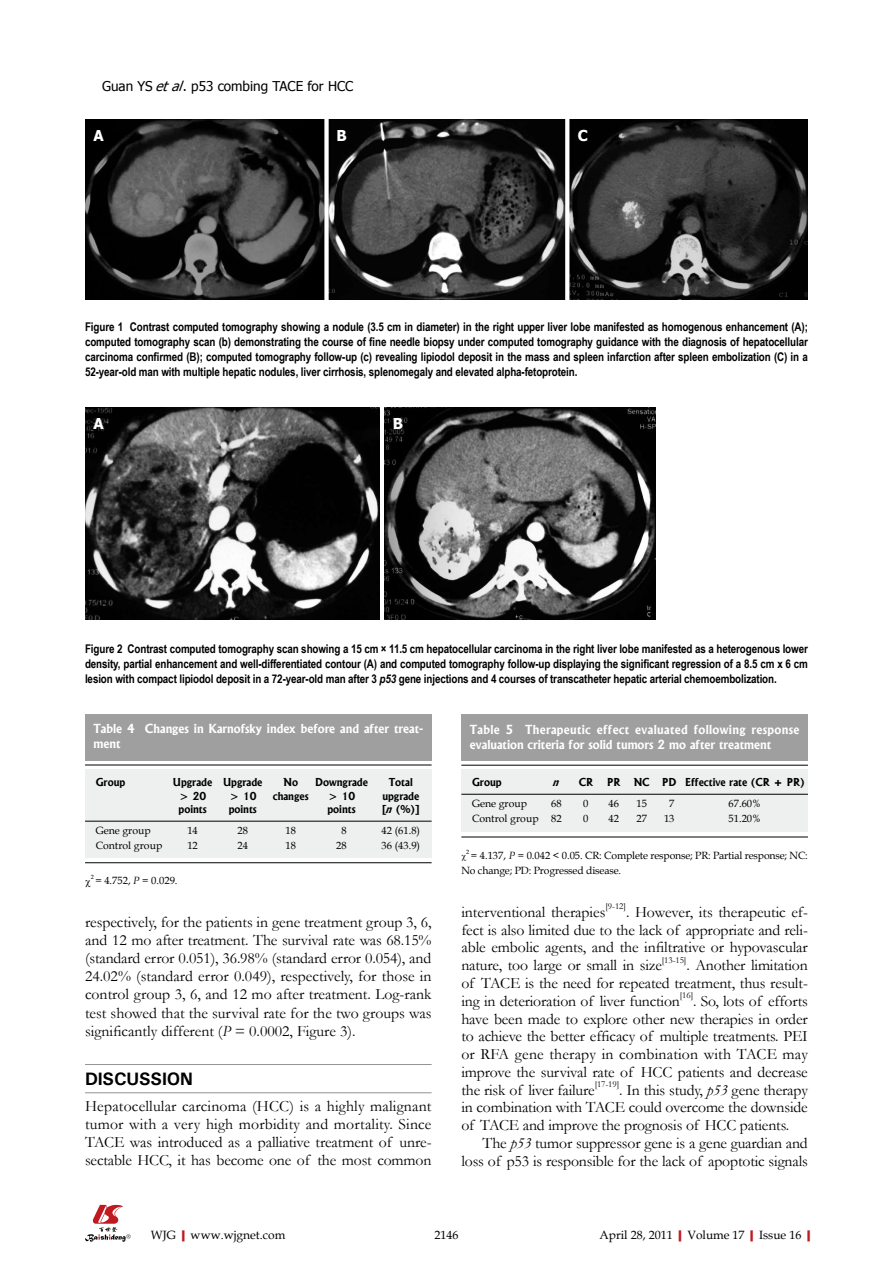
<style>
.page{position:relative;width:893px;height:1263px;background:#fff}
.page>*{position:absolute;margin:0;border:0;box-sizing:border-box;transform-origin:0 0}
.t1{font:700 18px "Univers";letter-spacing:-.01em;color:#000}
.t2{font:15.75px/17.7px "Garamond";letter-spacing:-.01em;color:#000;text-align:justify}
.t3{font:700 15px "Tahoma";color:#fff}
.t4{font:13.5px "Tahoma";color:#000}
.t5{font:700 12px/15px "Arial Narrow";letter-spacing:-.01em;color:#000;text-align:justify}
.t6{font:700 12px/15px "Albertus";letter-spacing:.03em;color:#fff}
.t7{font:700 12px/15px "Albertus";color:#fff}
.t8{font:12px "Book Antiqua";color:#000}
.t9{font:10.5px/15px "Book Antiqua";color:#000}
.t10{font:700 10.5px/13.5px "Albertus";color:#000;text-align:center}
.t11{font:italic 700 10.5px "Albertus";color:#000}
.t12{font:9.15px "Garamond";letter-spacing:-.01em;color:#000}
.t13{font:6.15px "Book Antiqua";color:#000}
.s1{font-style:italic}
.s2{font-weight:700;color:#c01920}
</style>
<div class="page">
<img style="left:384px;top:407px;width:271px;height:213px">
<img style="left:85px;top:407px;width:295px;height:213px">
<img style="left:85px;top:119px;width:723px;height:180px">
<svg style="left:85px;top:1205px;width:46px;height:37px"></svg>
<div style="left:85px;top:714px;width:347px;height:46px;background:#9f9fa0"></div>
<div style="left:85px;top:769px;width:347px;height:89px;background:#eeefef"></div>
<hr style="left:85px;top:764px;width:347px;height:1px;background:#000">
<hr style="left:85px;top:821px;width:347px;height:1px;background:#000">
<hr style="left:85px;top:862px;width:347px;height:1px;background:#000">
<div style="left:461px;top:714px;width:347px;height:46px;background:#9f9fa0"></div>
<div style="left:461px;top:769px;width:347px;height:63px;background:#eeefef"></div>
<hr style="left:461px;top:765px;width:347px;height:1px;background:#000">
<hr style="left:461px;top:794px;width:347px;height:1px;background:#000">
<hr style="left:461px;top:836px;width:347px;height:1px;background:#000">
<div style="left:324px;top:118px;width:5px;height:183px;background:#fff"></div>
<svg style="left:565px;top:119px;width:4px;height:181px"></svg>
<hr style="left:85px;top:1064px;width:347px;height:1px;background:#949495">
<hr style="left:85px;top:1092px;width:347px;height:1px;background:#949495">
<p class="t4" style="left:102px;top:77px;width:253px">Guan YS <span class="s1">etal</span>. p53 combing TACE for HCC</p>
<p class="t3" style="left:94px;top:125px;width:12px">A</p>
<p class="t3" style="left:336px;top:125px;width:12px">B</p>
<p class="t3" style="left:578px;top:125px;width:12px">C</p>
<p class="t5" style="left:85px;top:319px;width:724px">Figure 1 Contrast computed tomography showing a nodule (3.5 cm in diameter) in the right upper liver lobe manifested as homogenous enhancement (A); computed tomography scan (b) demonstrating the course of fine needle biopsy under computed tomography guidance with the diagnosis of hepatocellular carcinoma confirmed (B); computed tomography follow-up (c) revealing lipiodol deposit in the mass and spleen infarction after spleen embolization (C) in a 52-year-old man with multiple hepatic nodules, liver cirrhosis, splenomegaly and elevated alpha-fetoprotein.</p>
<p class="t3" style="left:94px;top:413px;width:12px">A</p>
<p class="t3" style="left:393px;top:413px;width:12px">B</p>
<p class="t5" style="left:85px;top:641px;width:724px">Figure 2 Contrast computed tomography scan showing a 15 cm × 11.5 cm hepatocellular carcinoma in the right liver lobe manifested as a heterogenous lower density, partial enhancement and well-differentiated contour (A) and computed tomography follow-up displaying the significant regression of a 8.5 cm x 6 cm lesion with compact lipiodol deposit in a 72-year-old man after 3 <span class="s1">p53</span> gene injections and 4 courses of transcatheter hepatic arterial chemoembolization.</p>
<p class="t7" style="left:94px;top:721px;width:331px">Table 4 Changes in Karnofsky index before and after treat&shy;ment</p>
<p class="t10" style="left:96px;top:776px;width:31px">Group</p>
<p class="t10" style="left:173px;top:776px;width:41px">Upgrade &gt; 20 points</p>
<p class="t10" style="left:223px;top:776px;width:41px">Upgrade &gt; 10 points</p>
<p class="t10" style="left:273px;top:776px;width:37px">No changes</p>
<p class="t10" style="left:315px;top:776px;width:54px">Downgrade &gt; 10 points</p>
<p class="t10" style="left:382px;top:776px;width:40px">Total upgrade [<span class="s1">n</span> (%)]</p>
<p class="t9" style="left:96px;top:823px;width:57px">Gene group</p>
<p class="t9" style="left:187px;top:823px;width:12px">14</p>
<p class="t9" style="left:238px;top:823px;width:12px">28</p>
<p class="t9" style="left:285px;top:823px;width:12px">18</p>
<p class="t9" style="left:342px;top:823px;width:7px">8</p>
<p class="t9" style="left:382px;top:823px;width:40px">42 (61.8)</p>
<p class="t9" style="left:96px;top:838px;width:68px">Control group</p>
<p class="t9" style="left:187px;top:838px;width:12px">12</p>
<p class="t9" style="left:238px;top:838px;width:12px">24</p>
<p class="t9" style="left:285px;top:838px;width:12px">18</p>
<p class="t9" style="left:336px;top:838px;width:12px">28</p>
<p class="t9" style="left:382px;top:838px;width:40px">36 (43.9)</p>
<p class="t13" style="left:91px;top:873px;width:5px">2</p>
<p class="t9" style="left:95px;top:873px;width:84px">= 4.752, <span class="s1">P</span> = 0.029.</p>
<p class="t2" style="left:85px;top:912px;width:348px;line-height:18.3px">respectively, for the patients in gene treatment group 3, 6, and 12 mo after treatment. The survival rate was 68.15% (standard error 0.051), 36.98% (standard error 0.054), and 24.02% (standard error 0.049), respectively, for those in control group 3, 6, and 12 mo after treatment. Log-rank test showed that the survival rate for the two groups was significantly different (<span class="s1">P</span> = 0.0002, Figure 3).</p>
<p class="t1" style="left:85px;top:1067px;width:110px">DISCUSSION</p>
<p class="t2" style="left:85px;top:1097px;width:348px;line-height:18.1px">Hepatocellular carcinoma (HCC) is a highly malignant tumor with a very high morbidity and mortality. Since TACE was introduced as a palliative treatment of unre&shy;sectable HCC, it has become one of the most common</p>
<p class="t6" style="left:470px;top:722px;width:331px">Table 5 Therapeutic effect evaluated following response evaluation criteria for solid tumors 2 mo after treatment</p>
<p class="t10" style="left:472px;top:776px;width:31px">Group</p>
<p class="t11" style="left:552px;top:776px;width:12px">n</p>
<p class="t10" style="left:579px;top:776px;width:16px">CR</p>
<p class="t10" style="left:607px;top:776px;width:15px">PR</p>
<p class="t10" style="left:634px;top:776px;width:172px">NC PD Effective rate (CR + PR)</p>
<p class="t9" style="left:472px;top:796px;width:57px">Gene group</p>
<p class="t9" style="left:551px;top:796px;width:12px">68</p>
<p class="t9" style="left:583px;top:796px;width:7px">0</p>
<p class="t9" style="left:609px;top:796px;width:12px">46</p>
<p class="t9" style="left:637px;top:796px;width:12px">15</p>
<p class="t9" style="left:669px;top:796px;width:7px">7</p>
<p class="t9" style="left:729px;top:796px;width:34px">67.60%</p>
<p class="t9" style="left:472px;top:811px;width:91px">Control group 82</p>
<p class="t9" style="left:583px;top:811px;width:7px">0</p>
<p class="t9" style="left:609px;top:811px;width:12px">42</p>
<p class="t9" style="left:637px;top:811px;width:12px">27</p>
<p class="t9" style="left:664px;top:811px;width:12px">13</p>
<p class="t9" style="left:729px;top:811px;width:34px">51.20%</p>
<p class="t13" style="left:466px;top:847px;width:5px">2</p>
<p class="t9" style="left:461px;top:847px;width:348px;text-indent:10px">= 4.137, <span class="s1">P</span> = 0.042 &lt; 0.05. CR: Complete response; PR: Partial response; NC:<br>No change; PD: Progressed disease.</p>
<p class="t2" style="left:461px;top:903px;width:146px">interventional therapies</p>
<p class="t12" style="left:605px;top:900px;width:22px">[9-12]</p>
<p class="t2" style="left:461px;top:903px;width:348px;text-indent:165px">. However, its therapeutic ef&shy;fect is also limited due to the lack of appropriate and reli&shy;able embolic agents, and the infiltrative or hypovascular nature, too large or small in size</p>
<p class="t12" style="left:662px;top:954px;width:26px">[13-15]</p>
<p class="t2" style="left:461px;top:956px;width:348px;text-indent:225px">. Another limitation of TACE is the need for repeated treatment, thus result&shy;ing in deterioration of liver function</p>
<p class="t12" style="left:680px;top:989px;width:15px">[16]</p>
<p class="t2" style="left:461px;top:991px;width:348px;text-indent:232px">. So, lots of efforts have been made to explore other new therapies in order to achieve the better efficacy of multiple treatments. PEI or RFA gene therapy in combination with TACE may improve the survival rate of HCC patients and decrease the risk of liver failure</p>
<p class="t12" style="left:595px;top:1078px;width:26px">[17-19]</p>
<p class="t2" style="left:461px;top:1080px;width:348px;text-indent:158px">. In this study, <span class="s1">p53</span> gene therapy in combination with TACE could overcome the downside of TACE and improve the prognosis of HCC patients.</p>
<p class="t2" style="left:461px;top:1134px;width:348px;text-align:right">The <span class="s1">p53</span> tumor suppressor gene is a gene guardian and loss of p53 is responsible for the lack of apoptotic signals</p>
<p class="t8" style="left:151px;top:1226px;width:136px">WJG<span class="s2">|</span>www.wjgnet.com</p>
<p class="t8" style="left:434px;top:1226px;width:25px">2146</p>
<p class="t8" style="left:599px;top:1226px;width:218px">April 28, 2011<span class="s2">|</span>Volume 17<span class="s2">|</span>Issue 16<span class="s2">|</span></p>
</div>
